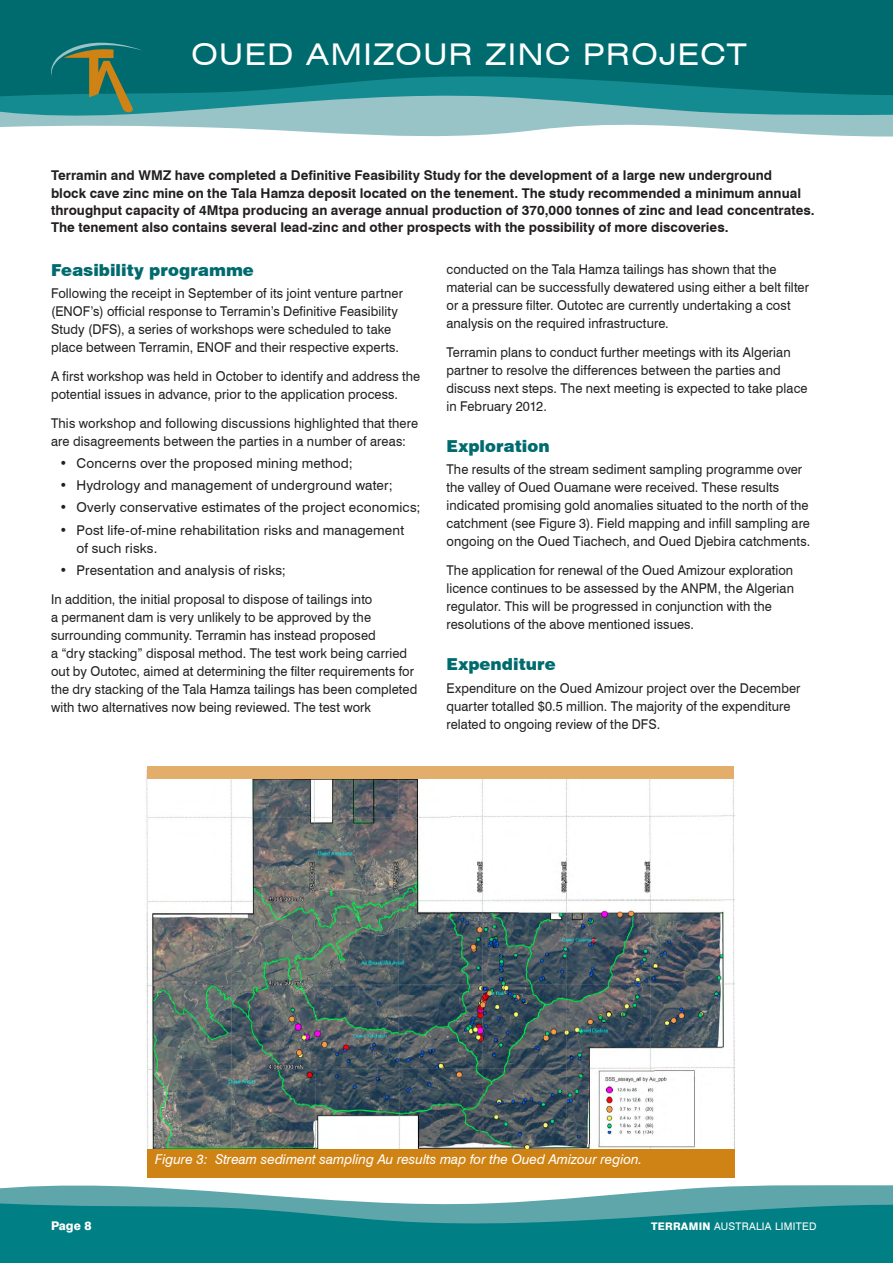
<style>
.page{position:relative;width:893px;height:1263px;background:#fff}
.page>*{position:absolute;margin:0;border:0;box-sizing:border-box;transform-origin:0 0}
.t1{font:expanded 30px "Swiss 721 BT";letter-spacing:.05em;color:#fff}
.t2{font:900 16.5px "Swiss 721 BT";color:#006b6e}
.t3{font:13.5px/18px "Swiss 721 BT";letter-spacing:.01em;color:#231f20;scale:.95 1}
.t4{font:700 13.5px/17.2px "Swiss 721 BT";color:#231f20}
.t5{font:13.5px/18px "Swiss 721 BT";letter-spacing:.01em;color:#231f20}
.t6{font:italic 13.5px "Swiss 721 BT";color:#fff}
.t7{font:800 12px "Swiss 721 BT";color:#fff}
.t8{font:10.5px "Swiss 721 BT";color:#fff}
.s1{font-weight:800}
</style>
<div class="page">
<svg style="left:0;top:120px;width:893px;height:17px;fill:#98c3c7"></svg>
<svg style="left:0;top:97px;width:893px;height:23px;background:#62acb0"></svg>
<svg style="left:0;top:0;width:893px;height:97px;background:#026e71"></svg>
<svg style="left:0;top:1185px;width:893px;height:16px;fill:#5fa6ab"></svg>
<svg style="left:0;top:1201px;width:893px;height:62px;background:#13878c"></svg>
<svg style="left:50px;top:43px;width:93px;height:70px;background:#307a68"></svg>
<img style="left:146px;top:771px;width:589px;height:378px">
<div style="left:147px;top:1149px;width:588px;height:28px;background:#d08315"></div>
<div style="left:147px;top:766px;width:586px;height:13px;background:#e3ae6c"></div>
<h1 class="t1" style="left:191px;top:37px;width:352px">OUED AMIZOUR ZINC</h1>
<h1 class="t1" style="left:583px;top:37px;width:25px">PROJEC</h1>
<h1 class="t1" style="left:727px;top:37px;width:21px">T</h1>
<p class="t4" style="left:51px;top:167px;width:765px">Terramin and WMZ have completed a Definitive Feasibility Study for the development of a large new underground<br>block cave zinc mine on the Tala Hamza deposit located on the tenement. The study recommended a minimum annual throughput capacity of 4Mtpa producing an average annual production of 370,000 tonnes of zinc and lead concentrates.<br>The tenement also contains several lead-zinc and other prospects with the possibility of more discoveries.</p>
<p class="t2" style="left:51px;top:260px;width:204px">Feasibility programme</p>
<p class="t3" style="left:51px;top:285px;width:372px">Following the receipt in September of its joint venture partner (ENOF’s) official response to Terramin’s Definitive Feasibility Study (DFS), a series of workshops were scheduled to take place between Terramin, ENOF and their respective experts.</p>
<p class="t3" style="left:51px;top:367px;width:390px">A first workshop was held in October to identify and address the potential issues in advance, prior to the application process.</p>
<p class="t3" style="left:51px;top:414px;width:388px">This workshop and following discussions highlighted that there are disagreements between the parties in a number of areas:</p>
<p class="t5" style="left:60px;top:454px;width:295px">• Concerns over the proposed mining method;</p>
<p class="t5" style="left:60px;top:476px;width:335px">• Hydrology and management of underground water;</p>
<p class="t5" style="left:60px;top:499px;width:362px">• Overly conservative estimates of the project economics;</p>
<p class="t5" style="left:77px;top:521px;width:329px;text-indent:-17px">• Post life-of-mine rehabilitation risks and management of such risks.</p>
<p class="t5" style="left:51px;top:556px;width:323px;line-height:28.7px;text-indent:9px">• Presentation and analysis of risks;<br>In addition, the initial proposal to dispose of tailings into</p>
<p class="t3" style="left:51px;top:608px;width:387px">a permanent dam is very unlikely to be approved by the surrounding community. Terramin has instead proposed<br>a “dry stacking” disposal method. The test work being carried out by Outotec, aimed at determining the filter requirements for the dry stacking of the Tala Hamza tailings has been completed with two alternatives now being reviewed. The test work</p>
<p class="t3" style="left:446px;top:260px;width:383px">conducted on the Tala Hamza tailings has shown that the material can be successfully dewatered using either a belt filter or a pressure filter. Outotec are currently undertaking a cost analysis on the required infrastructure.</p>
<p class="t3" style="left:446px;top:343px;width:382px">Terramin plans to conduct further meetings with its Algerian partner to resolve the differences between the parties and discuss next steps. The next meeting is expected to take place in February 2012.</p>
<p class="t2" style="left:446px;top:436px;width:105px">Exploration</p>
<p class="t3" style="left:446px;top:460px;width:384px">The results of the stream sediment sampling programme over the valley of Oued Ouamane were received. These results indicated promising gold anomalies situated to the north of the catchment (see Figure 3). Field mapping and infill sampling are ongoing on the Oued Tiachech, and Oued Djebira catchments.</p>
<p class="t3" style="left:446px;top:561px;width:367px">The application for renewal of the Oued Amizour exploration licence continues to be assessed by the ANPM, the Algerian regulator. This will be progressed in conjunction with the resolutions of the above mentioned issues.</p>
<p class="t2" style="left:446px;top:654px;width:111px">Expenditure</p>
<p class="t3" style="left:446px;top:679px;width:374px">Expenditure on the Oued Amizour project over the December quarter totalled $0.5 million. The majority of the expenditure related to ongoing review of the DFS.</p>
<p class="t6" style="left:155px;top:1151px;width:489px">Figure 3: Stream sediment sampling Au results map for the Oued Amizour region.</p>
<p class="t7" style="left:51px;top:1219px;width:42px">PAGE 8</p>
<p class="t8" style="left:651px;top:1220px;width:78px"><span class="s1">TERRAMIN</span> Australia</p>
<p class="t8" style="left:775px;top:1220px;width:13px">Limited</p>
</div>
